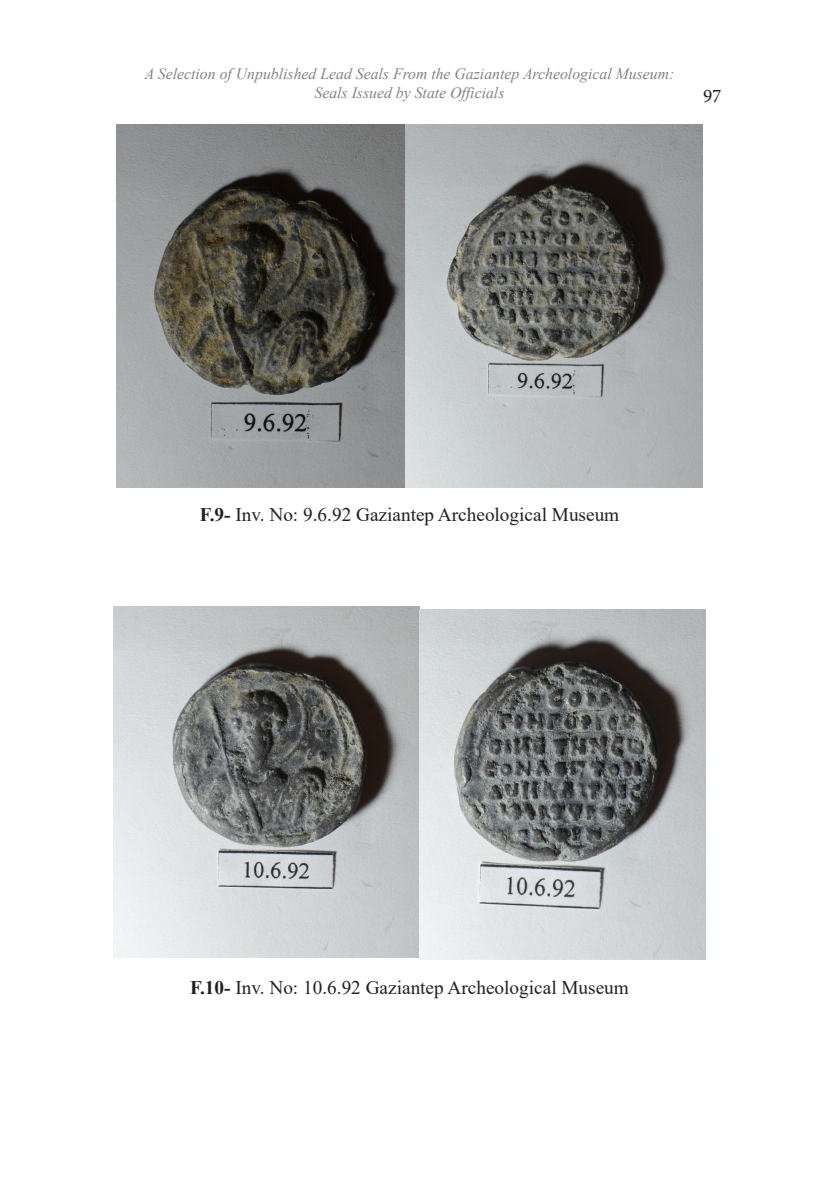
<style>
.page{position:relative;width:819px;height:1191px;background:#fff}
.page>*{position:absolute;margin:0;border:0;box-sizing:border-box;transform-origin:0 0}
.t1{font:19.25px "Times New Roman";color:#231f20}
.t2{font:19.25px "Minion Pro";color:#231f20}
.t3{font:italic 15.75px/18.9px "Times New Roman";color:#808285;text-align:center}
.s1{font-weight:700}
</style>
<div class="page">
<img style="left:117px;top:124px;width:585px;height:363px">
<img style="left:114px;top:607px;width:305px;height:350px">
<img style="left:419px;top:609px;width:286px;height:350px">
<p class="t3" style="left:145px;top:64px;width:531px">A Selection of Unpublished Lead Seals From the Gaziantep Archeological Museum:<br>Seals Issued by State Officials</p>
<p class="t2" style="left:703px;top:83px;width:20px">97</p>
<p class="t1" style="left:200px;top:501px;width:421px"><span class="s1">F.9-</span> Inv. No: 9.6.92 Gaziantep Archeological Museum</p>
<p class="t1" style="left:190px;top:973px;width:440px"><span class="s1">F.10-</span> Inv. No: 10.6.92 Gaziantep Archeological Museum</p>
</div>
